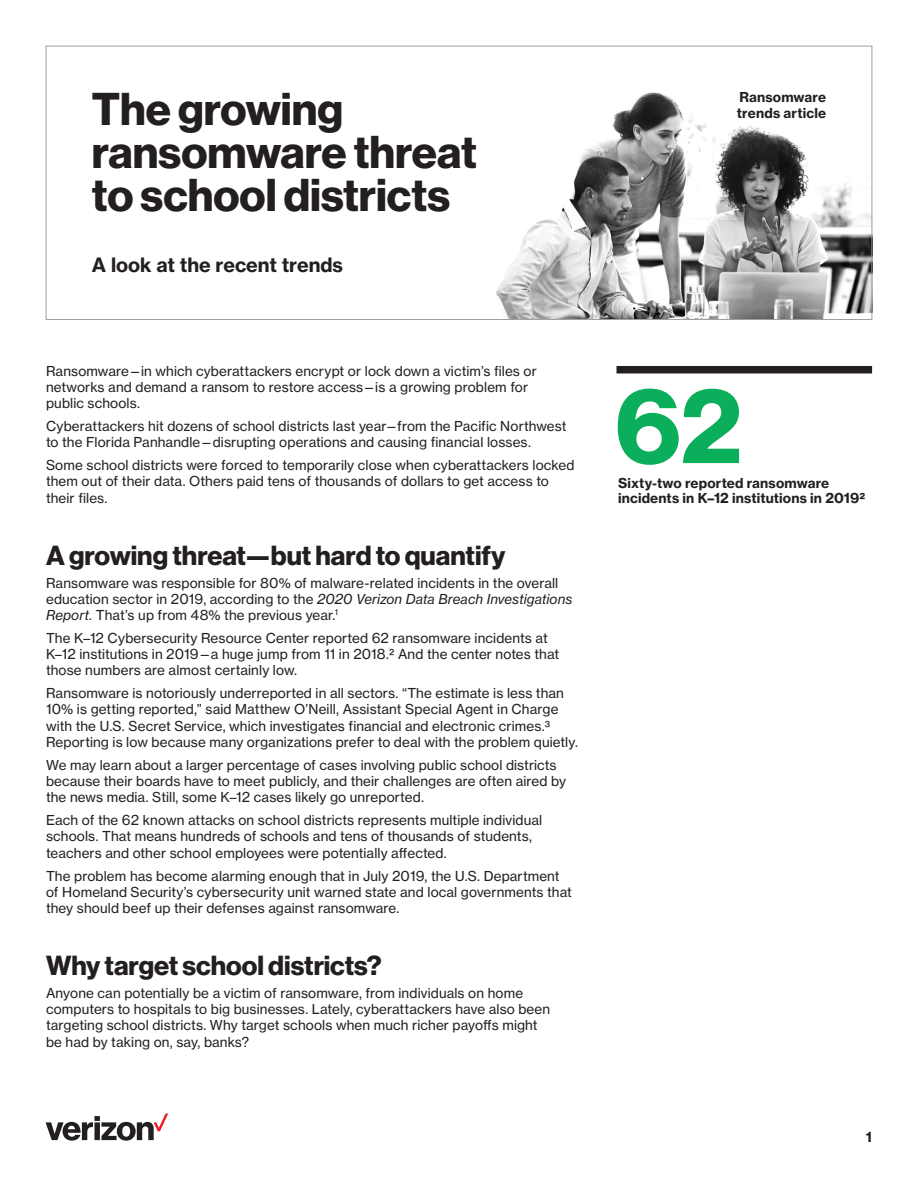
<style>
.page{position:relative;width:918px;height:1188px;background:#fff}
.page>*{position:absolute;margin:0;border:0;box-sizing:border-box;transform-origin:0 0}
.t1{font:700 102px "Verizon NHGDS";color:#0bae5a}
._18_RB_Title_Headlin{font:700 45px/42.8px "Verizon NHGDS";color:#231f20}
.t2{font:700 27px "Verizon NHGDS";color:#231f20}
._18_RB_Title_Subhead{font:700 19.5px "Verizon NHGTX";color:#231f20}
._18_RB_Body_Text{font:13.5px/16.2px "Verizon NHGTX";letter-spacing:.01em;color:#231f20}
.callout_7{font:700 13.5px/15px "Verizon NHGTX";letter-spacing:.01em;color:#231f20}
._18_RB_Title_Doc_Typ{font:700 13.5px/16.2px "Verizon NHGTX";letter-spacing:.01em;color:#231f20}
.s1{font-style:italic}
</style>
<div class="page">
<img style="left:496px;top:92px;width:374px;height:226px">
<svg style="left:46px;top:1113px;width:122px;height:28px"></svg>
<div style="left:616px;top:366px;width:256px;height:7px;background:#231f20"></div>
<p class="_18_RB_Title_Headlin" style="left:92px;top:87px;width:386px">The growing ransomware threat to school districts</p>
<p class="_18_RB_Title_Doc_Typ" style="left:737px;top:88px;width:91px">Ransomware trends article</p>
<p class="_18_RB_Title_Subhead" style="left:92px;top:252px;width:253px">A look at the recent trends</p>
<p class="_18_RB_Body_Text" style="left:46px;top:362px;width:492px">Ransomware—in which cyberattackers encrypt or lock down a victim’s files or networks and demand a ransom to restore access—is a growing problem for public schools.</p>
<p class="_18_RB_Body_Text" style="left:46px;top:418px;width:522px">Cyberattackers hit dozens of school districts last year—from the Pacific Northwest to the Florida Panhandle—disrupting operations and causing financial losses.</p>
<p class="_18_RB_Body_Text" style="left:46px;top:457px;width:530px">Some school districts were forced to temporarily close when cyberattackers locked them out of their data. Others paid tens of thousands of dollars to get access to their files.</p>
<h2 class="t2" style="left:46px;top:539px;width:461px">A growing threat—but hard to quantify</h2>
<p class="_18_RB_Body_Text" style="left:46px;top:574px;width:528px">Ransomware was responsible for 80% of malware-related incidents in the overall education sector in 2019, according to the <span class="s1">2020 Verizon Data Breach Investigations<br>Report.</span> That’s up from 48% the previous year.<sup>1</sup></p>
<p class="_18_RB_Body_Text" style="left:46px;top:630px;width:515px">The K–12 Cybersecurity Resource Center reported 62 ransomware incidents at<br>K–12 institutions in 2019—a huge jump from 11 in 2018.2 And the center notes that those numbers are almost certainly low.</p>
<p class="_18_RB_Body_Text" style="left:46px;top:685px;width:533px">Ransomware is notoriously underreported in all sectors. “The estimate is less than 10% is getting reported,” said Matthew O’Neill, Assistant Special Agent in Charge with the U.S. Secret Service, which investigates financial and electronic crimes.3<br>Reporting is low because many organizations prefer to deal with the problem quietly.</p>
<p class="_18_RB_Body_Text" style="left:46px;top:757px;width:522px">We may learn about a larger percentage of cases involving public school districts because their boards have to meet publicly, and their challenges are often aired by the news media. Still, some K–12 cases likely go unreported.</p>
<p class="_18_RB_Body_Text" style="left:46px;top:812px;width:498px">Each of the 62 known attacks on school districts represents multiple individual schools. That means hundreds of schools and tens of thousands of students, teachers and other school employees were potentially affected.</p>
<p class="_18_RB_Body_Text" style="left:46px;top:867px;width:527px">The problem has become alarming enough that in July 2019, the U.S. Department of Homeland Security’s cybersecurity unit warned state and local governments that they should beef up their defenses against ransomware.</p>
<h2 class="t2" style="left:46px;top:950px;width:337px">Why target school districts?</h2>
<p class="_18_RB_Body_Text" style="left:46px;top:985px;width:506px">Anyone can potentially be a victim of ransomware, from individuals on home computers to hospitals to big businesses. Lately, cyberattackers have also been targeting school districts. Why target schools when much richer payoffs might be had by taking on, say, banks?</p>
<p class="t1" style="left:615px;top:368px;width:128px">62</p>
<p class="callout_7" style="left:618px;top:475px;width:249px">Sixty-two reported ransomware incidents in K–12 institutions in 20192</p>
<p class="callout_7" style="left:866px;top:1129px;width:8px">1</p>
</div>
